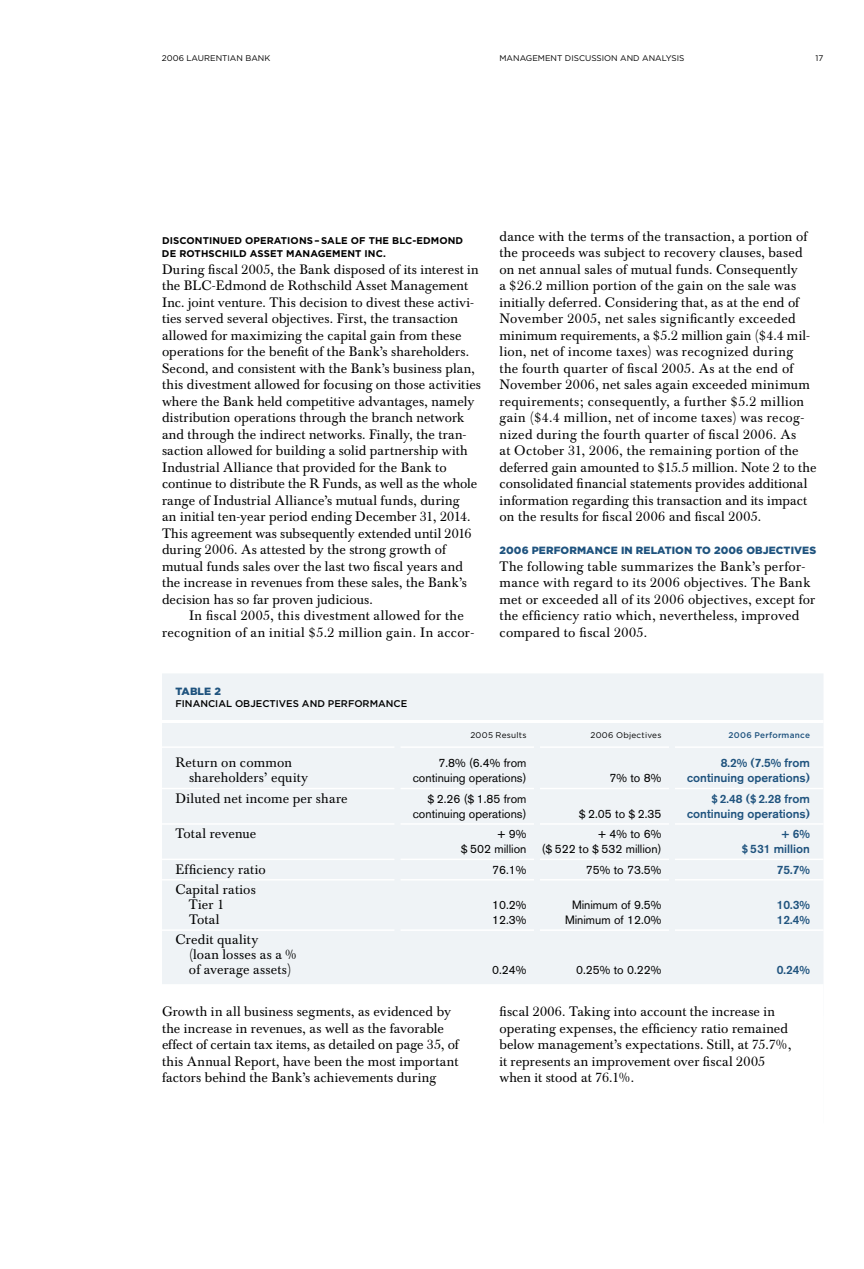
<style>
.page{position:relative;width:864px;height:1269px;background:#fff}
.page>*{position:absolute;margin:0;border:0;box-sizing:border-box;transform-origin:0 0}
.t1{font:13.5px/16.5px "Baskerville BE";letter-spacing:.015em;color:#000}
.t2{font:12px "Akzidenz Grotesk BE";color:#000}
.t3{font:500 12px "Akzidenz Grotesk BE";color:#1f537e}
.t4{font:900 10.5px "Gotham";letter-spacing:.01em;color:#1f537e}
.t5{font:700 9.75px/13.5px "Gotham";letter-spacing:.01em;color:#000}
.t6{font:500 9.75px "Gotham";color:#000}
.t7{font:8.25px "Gotham";color:#000}
.t8{font:500 8.25px "Gotham";letter-spacing:.03em;color:#1f537e}
.s1{font-size:12.3px}
.s2{font-size:10.8px}
.s3{font-size:11.25px}
</style>
<div class="page">
<div style="left:162px;top:673px;width:662px;height:450px;background:#eff3f6"></div>
<hr style="left:162px;top:720px;width:662px;height:3px;background:#fff">
<hr style="left:162px;top:746px;width:662px;height:2px;background:#fff">
<hr style="left:162px;top:788px;width:662px;height:1px;background:#fff">
<hr style="left:162px;top:823px;width:662px;height:2px;background:#fff">
<hr style="left:162px;top:859px;width:662px;height:1px;background:#fff">
<hr style="left:162px;top:879px;width:662px;height:2px;background:#fff">
<hr style="left:162px;top:929px;width:662px;height:2px;background:#fff">
<div style="left:162px;top:984px;width:662px;height:285px;background:#fff"></div>
<div style="left:394px;top:730px;width:6px;height:218px;background:#eff3f6"></div>
<div style="left:534px;top:730px;width:6px;height:218px;background:#eff3f6"></div>
<div style="left:669px;top:730px;width:6px;height:214px;background:#eff3f6"></div>
<p class="t7" style="left:162px;top:53px;width:31px">2006 LAU</p>
<p class="t7" style="left:204px;top:53px;width:13px">RENTIAN</p>
<p class="t7" style="left:245px;top:53px;width:26px">BAN K</p>
<p class="t7" style="left:499px;top:53px;width:186px">MANAGEM ENT DISCUSSION AND ANALYSIS</p>
<p class="t7" style="left:816px;top:53px;width:9px">17</p>
<p class="t5" style="left:162px;top:233px;width:301px">DISCONTINUED OPERATIONS– SALE OF THE BLC-EDMOND<br>DE ROTHSCHILD ASSET MANAGEMENT I NC.</p>
<p class="t1" style="left:162px;top:261px;width:321px">During fiscal 2005, the Bank disposed of its interest in the BLC-Edmond de Rothschild Asset Management Inc. joint venture. This decision to divest these activi&shy;ties served several objectives. First, the transaction allowed for maximizing the capital gain from these operations for the benefit of the Bank’s shareholders.<br>Second, and consistent with the Bank’s business plan, this divestment allowed for focusing on those activities where the Bank held competitive advantages, namely distribution operations through the branch network and through the indirect networks. Finally, the tran&shy;saction allowed for building a solid partnership with Industrial Alliance that provided for the Bank to continue to distribute the R Funds, as well as the whole range of Industrial Alliance’s mutual funds, during<br>an initial ten-year period ending December 31, 2014.<br>This agreement was subsequently extended until 2016 during 2006. As attested by the strong growth of mutual funds sales over the last two fiscal years and the increase in revenues from these sales, the Bank’s decision has so far proven judicious.</p>
<p class="t1" style="left:162px;top:608px;width:314px;text-indent:27px">In fiscal 2005, this divestment allowed for the recognition of an initial <span class="s1">$</span>5.2 million gain. In accor-</p>
<p class="t4" style="left:176px;top:685px;width:47px">TABLE 2</p>
<p class="t6" style="left:176px;top:698px;width:14px">FINANCIAL</p>
<p class="t6" style="left:235px;top:698px;width:28px">OBJECTIVES</p>
<p class="t6" style="left:302px;top:698px;width:9px">AND</p>
<p class="t6" style="left:328px;top:698px;width:15px">PERFOR</p>
<p class="t6" style="left:370px;top:698px;width:17px">MANCE</p>
<p class="t1" style="left:500px;top:228px;width:319px">dance with the terms of the transaction, a portion of the proceeds was subject to recovery clauses, based on net annual sales of mutual funds. Consequently<br>a <span class="s1">$</span>26.2 million portion of the gain on the sale was initially deferred. Considering that, as at the end of November 2005, net sales significantly exceeded minimum requirements, a <span class="s1">$</span>5.2 million gain (<span class="s1">$</span>4.4 mil&shy;lion, net of income taxes) was recognized during<br>the fourth quarter of fiscal 2005. As at the end of November 2006, net sales again exceeded minimum requirements; consequently, a further <span class="s1">$</span>5.2 million gain (<span class="s1">$</span>4.4 million, net of income taxes) was recog&shy;nized during the fourth quarter of fiscal 2006. As<br>at October 31, 2006, the remaining portion of the deferred gain amounted to <span class="s1">$</span>15.5 million. Note 2 to the consolidated financial statements provides additional information regarding this transaction and its impact on the results for fiscal 2006 and fiscal 2005.</p>
<p class="t4" style="left:500px;top:544px;width:318px">2006 PERFORMANCE IN RELATION TO 2006 OBJECTIVES</p>
<p class="t1" style="left:500px;top:558px;width:317px">The following table summarizes the Bank’s perfor&shy;mance with regard to its 2006 objectives. The Bank met or exceeded all of its 2006 objectives, except for the efficiency ratio which, nevertheless, improved compared to fiscal 2005.</p>
<p class="t7" style="left:470px;top:731px;width:58px">2005 RESULTS</p>
<p class="t7" style="left:591px;top:731px;width:72px">2006 OBJECTIVES</p>
<p class="t8" style="left:729px;top:730px;width:83px">2006 PERFORMANCE</p>
<p class="t1" style="left:176px;top:755px;width:118px">Return on common</p>
<p class="t2" style="left:438px;top:756px;width:90px">7.8% (6.4% from</p>
<p class="t3" style="left:721px;top:756px;width:91px">8.2% (7.5% from</p>
<p class="t1" style="left:189px;top:770px;width:121px">shareholders’ equity</p>
<p class="t2" style="left:413px;top:771px;width:115px">continuing operations)</p>
<p class="t2" style="left:609px;top:771px;width:54px">7% to 8%</p>
<p class="t3" style="left:687px;top:771px;width:124px">continuing operations)</p>
<p class="t1" style="left:176px;top:790px;width:174px">Diluted net income per share</p>
<p class="t2" style="left:427px;top:791px;width:101px"><span class="s2">$</span> 2.26 (<span class="s2">$</span> 1.85 from</p>
<p class="t3" style="left:711px;top:791px;width:100px"><span class="s3">$</span> 2.48 (<span class="s3">$</span> 2.28 from</p>
<p class="t2" style="left:413px;top:806px;width:115px">continuing operations)</p>
<p class="t2" style="left:579px;top:806px;width:84px"><span class="s2">$</span> 2.05 to <span class="s2">$</span> 2.35</p>
<p class="t3" style="left:687px;top:806px;width:124px">continuing operations)</p>
<p class="t1" style="left:176px;top:826px;width:82px">Total revenue</p>
<p class="t2" style="left:497px;top:827px;width:31px">+ 9%</p>
<p class="t2" style="left:598px;top:827px;width:65px">+ 4% to 6%</p>
<p class="t3" style="left:782px;top:827px;width:30px">+ 6%</p>
<p class="t2" style="left:461px;top:842px;width:67px"><span class="s2">$</span> 502 million</p>
<p class="t2" style="left:542px;top:842px;width:121px">(<span class="s2">$</span> 522 to <span class="s2">$</span> 532 million)</p>
<p class="t3" style="left:742px;top:842px;width:70px"><span class="s3">$</span> 531 million</p>
<p class="t1" style="left:176px;top:861px;width:92px">Efficiency ratio</p>
<p class="t2" style="left:492px;top:862px;width:36px">76.1%</p>
<p class="t2" style="left:586px;top:862px;width:77px">75% to 73.5%</p>
<p class="t3" style="left:777px;top:862px;width:35px">75.7%</p>
<p class="t1" style="left:189px;top:882px;width:68px;line-height:15px;text-indent:-13px">Capital ratios<br>Tier 1</p>
<p class="t2" style="left:492px;top:898px;width:36px">10.2%</p>
<p class="t2" style="left:572px;top:898px;width:91px">Minimum of 9.5%</p>
<p class="t3" style="left:777px;top:897px;width:35px">10.3%</p>
<p class="t1" style="left:189px;top:912px;width:32px">Total</p>
<p class="t2" style="left:492px;top:913px;width:36px">12.3%</p>
<p class="t2" style="left:565px;top:913px;width:98px">Minimum of 12.0%</p>
<p class="t3" style="left:777px;top:912px;width:35px">12.4%</p>
<p class="t1" style="left:189px;top:933px;width:109px;line-height:15px;text-indent:-13px">Credit quality<br>(loan losses as a % of average assets)</p>
<p class="t2" style="left:492px;top:963px;width:36px">0.24%</p>
<p class="t2" style="left:576px;top:963px;width:87px">0.25% to 0.22%</p>
<p class="t3" style="left:777px;top:963px;width:35px">0.24%</p>
<p class="t1" style="left:162px;top:1004px;width:298px">Growth in all business segments, as evidenced by the increase in revenues, as well as the favorable effect of certain tax items, as detailed on page 35, of this Annual Report, have been the most important factors behind the Bank’s achievements during</p>
<p class="t1" style="left:500px;top:1004px;width:293px">fiscal 2006. Taking into account the increase in operating expenses, the efficiency ratio remained below management’s expectations. Still, at 75.7%, it represents an improvement over fiscal 2005 when it stood at 76.1%.</p>
</div>
